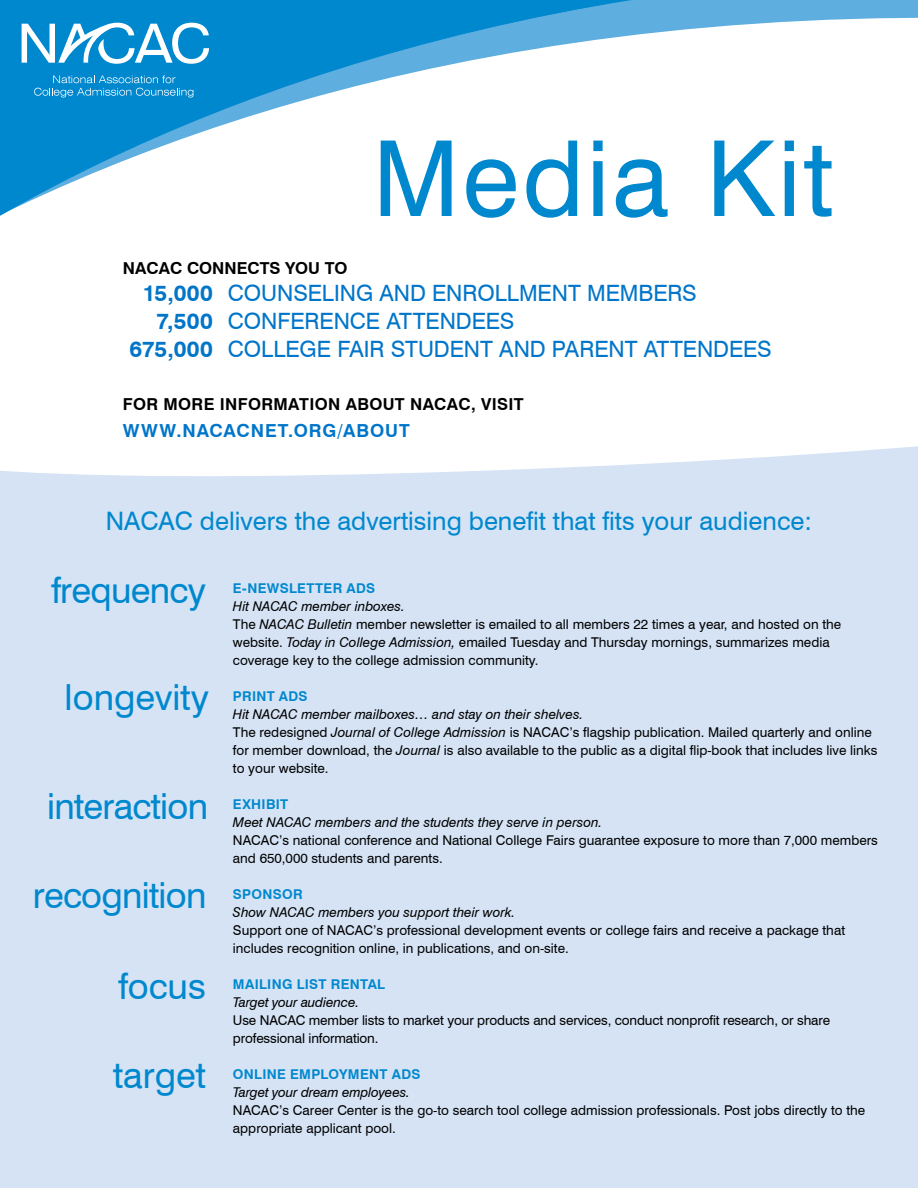
<style>
.page{position:relative;width:918px;height:1188px;background:#fff}
.page>*{position:absolute;margin:0;border:0;box-sizing:border-box;transform-origin:0 0}
.t1{font:104.85px "Swiss 721 BT";letter-spacing:.025em;color:#0088ce}
.t2{font:36px "Swiss 721 BT";letter-spacing:-.02em;color:#0088ce}
.t3{font:36px "Swiss 721 BT";color:#0088ce}
.t4{font:25.5px "Swiss 721 BT";color:#0088ce}
.t5{font:22.5px "Swiss 721 BT";color:#0075c9}
.t6{font:700 18px "Swiss 721 BT";letter-spacing:.05em;color:#0075c9}
.t7{font:700 16.5px "Swiss 721 BT";letter-spacing:.02em;color:#000}
.t8{font:700 16.5px "Swiss 721 BT";color:#000}
.t9{font:13.5px/18px "Swiss 721 BT";color:#000}
.t10{font:italic 13.5px "Swiss 721 BT";color:#000}
.t11{font:700 13.5px "Swiss 721 BT";letter-spacing:.025em;color:#0088ce}
.s1{font-weight:700}
.s2{font-style:italic}
</style>
<div class="page">
<svg style="left:0;top:0;width:918px;height:216px"></svg>
<svg style="left:22px;top:23px;width:187px;height:41px"></svg>
<svg style="left:34px;top:75px;width:159px;height:23px"></svg>
<svg style="left:0;top:446px;width:918px;height:47px;fill:#d5e3f5"></svg>
<div style="left:0;top:493px;width:918px;height:695px;background:#d5e3f5"></div>
<h1 class="t1" style="left:373px;top:115px;width:462px">Media Kit</h1>
<p class="t8" style="left:123px;top:258px;width:226px">NACAC CONNECTS YOU TO</p>
<h3 class="t5" style="left:143px;top:280px;width:555px"><span class="s1">15,000</span> COUNSELING AND ENROLLMENT MEMBERS</h3>
<h3 class="t5" style="left:157px;top:307px;width:359px"><span class="s1">7,500</span> CONFERENCE ATTENDEES</h3>
<h3 class="t5" style="left:130px;top:335px;width:644px"><span class="s1">675,000</span> COLLEGE FAIR STUDENT AND PARENT ATTENDEES</h3>
<p class="t7" style="left:123px;top:394px;width:402px">FOR MORE INFORMATION ABOUT NACAC, VISIT</p>
<h3 class="t6" style="left:123px;top:420px;width:288px">WWW.NACACNET.ORG/ABOUT</h3>
<h3 class="t4" style="left:106px;top:505px;width:708px">NACAC delivers the advertising benefit that fits your audience:</h3>
<h2 class="t2" style="left:51px;top:569px;width:156px">frequency</h2>
<h2 class="t3" style="left:65px;top:676px;width:146px">longevity</h2>
<h2 class="t2" style="left:47px;top:784px;width:162px">interaction</h2>
<h2 class="t2" style="left:33px;top:874px;width:175px">recognition</h2>
<h2 class="t2" style="left:118px;top:964px;width:89px">focus</h2>
<h2 class="t2" style="left:113px;top:1053px;width:94px">target</h2>
<p class="t11" style="left:233px;top:580px;width:144px">E-NEWSLETTER ADS</p>
<p class="t9" style="left:233px;top:597px;width:610px"><span class="s2">Hit NACAC member inboxes.<br></span>The <span class="s2">NACAC Bulletin</span> member newsletter is emailed to all members 22 times a year, and hosted on the website. <span class="s2">Today in College Admission,</span> emailed Tuesday and Thursday mornings, summarizes media coverage key to the college admission community.</p>
<p class="t11" style="left:233px;top:688px;width:76px">PRINT ADS</p>
<p class="t9" style="left:233px;top:705px;width:646px"><span class="s2">Hit NACAC member mailboxes… and stay on their shelves.<br></span>The redesigned <span class="s2">Journal of College Admission</span> is NACAC’s flagship publication. Mailed quarterly and online for member download, the <span class="s2">Journal</span> is also available to the public as a digital flip-book that includes live links to your website.</p>
<p class="t11" style="left:233px;top:796px;width:57px">EXHIBIT</p>
<p class="t10" style="left:233px;top:814px;width:371px">Meet NACAC members and the students they serve in person.</p>
<p class="t9" style="left:233px;top:831px;width:646px">NACAC’s national conference and National College Fairs guarantee exposure to more than 7,000 members and 650,000 students and parents.</p>
<p class="t11" style="left:233px;top:886px;width:71px">SPONSOR</p>
<p class="t10" style="left:233px;top:904px;width:284px">Show NACAC members you support their work.</p>
<p class="t9" style="left:233px;top:921px;width:614px">Support one of NACAC’s professional development events or college fairs and receive a package that includes recognition online, in publications, and on-site.</p>
<p class="t11" style="left:233px;top:976px;width:154px">MAILING LIST RENTAL</p>
<p class="t10" style="left:233px;top:994px;width:128px">Target your audience.</p>
<p class="t9" style="left:233px;top:1011px;width:599px">Use NACAC member lists to market your products and services, conduct nonprofit research, or share professional information.</p>
<p class="t11" style="left:233px;top:1066px;width:189px">ONLINE EMPLOYMENT ADS</p>
<p class="t10" style="left:233px;top:1084px;width:178px">Target your dream employees.</p>
<p class="t9" style="left:233px;top:1101px;width:634px">NACAC’s Career Center is the go-to search tool college admission professionals. Post jobs directly to the appropriate applicant pool.</p>
</div>
